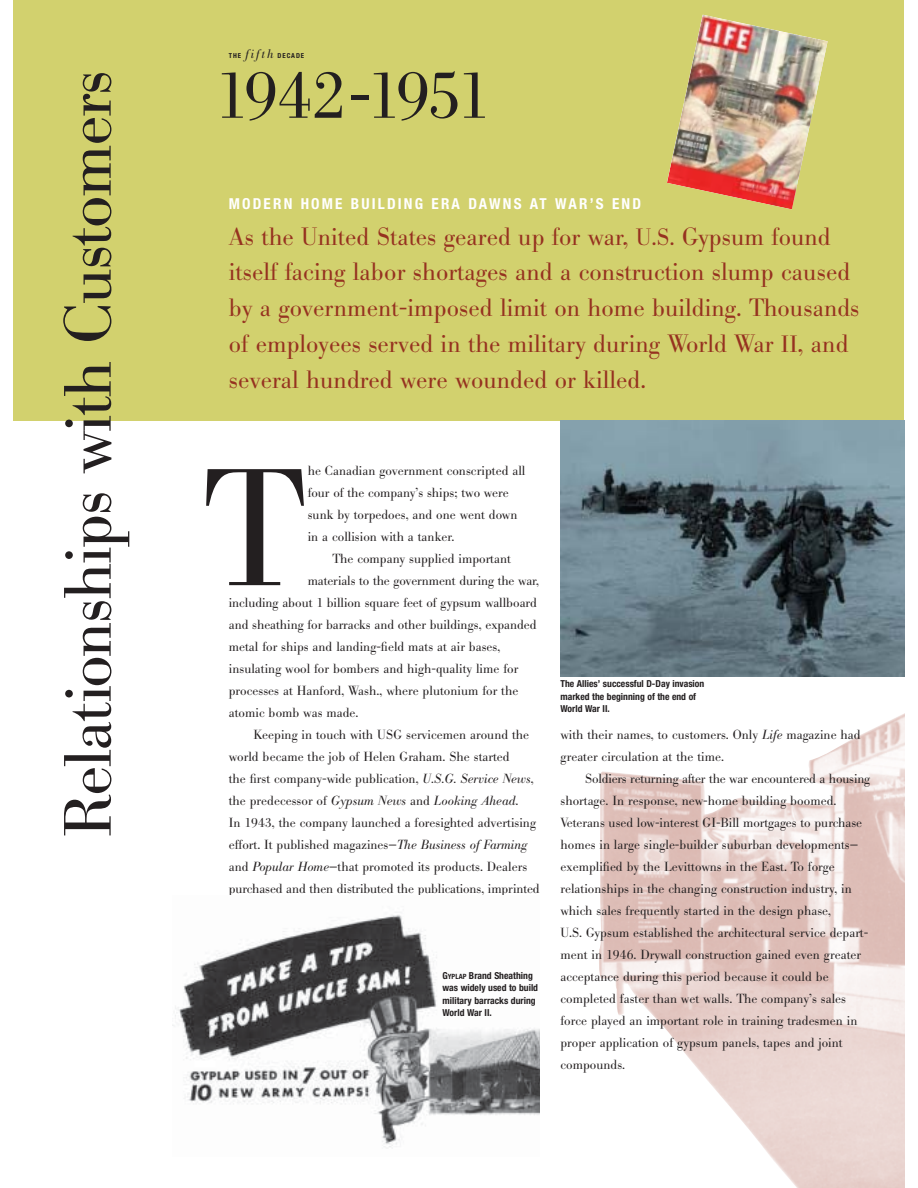
<style>
.page{position:relative;width:918px;height:1188px;background:#fff}
.page>*{position:absolute;margin:0;border:0;box-sizing:border-box;transform-origin:0 0}
.t1{font:300 164.25px "Bodoni BE";color:#231f20}
.t2{font:300 66px "Bodoni BE";letter-spacing:-.02em;color:#231f20}
.t3{font:300 66px "Bodoni BE";letter-spacing:-.06em;color:#231f20}
.t4{font:300 24.75px/35.7px "Bodoni BE";color:#963220}
.t5{font:700 condensed 15.15px "Helvetica Neue";letter-spacing:.145em;color:#fff}
.t6{font:300 13.05px/22px "Bodoni BE";color:#231f20}
.t7{font:italic 300 13.05px "Bodoni BE";color:#231f20}
.t8{font:700 condensed 9.6px/12.3px "Helvetica Neue";color:#231f20}
.t9{font:700 condensed 6.9px "Helvetica Neue";letter-spacing:.145em;color:#231f20}
.s1{font-family:"Bodoni BE";font-weight:300;font-style:italic;font-stretch:normal;font-size:12.3px}
.s2{font-size:23.4px}
.s3{font-style:italic}
.s4{font-style:normal}
.s5{font-size:7.2px}
</style>
<div class="page">
<img style="left:599px;top:713px;width:306px;height:475px">
<div style="left:14px;top:0;width:890px;height:421px;background:#d2d16e"></div>
<img style="left:173px;top:915px;width:367px;height:232px">
<img style="left:560px;top:421px;width:345px;height:255px">
<img style="left:667px;top:15px;width:161px;height:194px">
<h2 class="t2" style="left:63px;top:838px;width:769px;rotate:-90deg">Relationships with Customers</h2>
<p class="t9" style="left:229px;top:54px;width:77px">THE <span class="s1">fifth</span> DECADE</p>
<h2 class="t3" style="left:215px;top:70px;width:278px">1942-1951</h2>
<p class="t5" style="left:229px;top:198px;width:414px">MODERN HOME BUILDING ERA DAWNS AT WAR’S END</p>
<p class="t4" style="left:229px;top:221px;width:632px">As the United States geared up for war, <span class="s2">U.S.</span> Gypsum found itself facing labor shortages and a construction slump caused by a government-imposed limit on home building. Thousands of employees served in the military during World War <span class="s2">II</span>, and several hundred were wounded or killed.</p>
<p class="t6" style="left:308px;top:461px;width:219px">he Canadian government conscripted all four of the company’s ships; two were sunk by torpedoes, and one went down in a collision with a tanker.</p>
<p class="t6" style="left:332px;top:549px;width:180px">The company supplied important</p>
<p class="t6" style="left:308px;top:571px;width:233px">materials to the government during the war,</p>
<p class="t6" style="left:229px;top:593px;width:310px">including about 1 billion square feet of gypsum wallboard</p>
<p class="t6" style="left:229px;top:615px;width:309px">and sheathing for barracks and other buildings, expanded</p>
<p class="t6" style="left:229px;top:637px;width:273px">metal for ships and landing-field mats at air bases,</p>
<p class="t6" style="left:229px;top:659px;width:291px">insulating wool for bombers and high-quality lime for</p>
<p class="t6" style="left:229px;top:681px;width:291px">processes at Hanford, Wash., where plutonium for the</p>
<p class="t6" style="left:229px;top:703px;width:131px">atomic bomb was made.</p>
<p class="t6" style="left:254px;top:725px;width:277px">Keeping in touch with USG servicemen around the</p>
<p class="t6" style="left:229px;top:747px;width:282px">world became the job of Helen Graham. She started</p>
<p class="t6" style="left:229px;top:769px;width:306px">the first company-wide publication, <span class="s3">U.S.G. Service News</span>,</p>
<p class="t7" style="left:229px;top:796px;width:291px"><span class="s4">the predecessor of</span> Gypsum News <span class="s4">and</span> Looking Ahead<span class="s4">.</span></p>
<p class="t6" style="left:229px;top:813px;width:309px">In 1943, the company launched a foresighted advertising</p>
<p class="t6" style="left:229px;top:835px;width:300px">effort. It published magazines—<span class="s3">The Business of Farming</span></p>
<p class="t6" style="left:229px;top:857px;width:300px">and <span class="s3">Popular Home</span>—that promoted its products. Dealers</p>
<p class="t6" style="left:229px;top:879px;width:312px">purchased and then distributed the publications, imprinted</p>
<h1 class="t1" style="left:204px;top:467px;width:104px">T</h1>
<p class="t8" style="left:443px;top:970px;width:97px">G<span class="s5">YPLAP</span> Brand Sheathing was widely used to build military barracks during<br>World War II.</p>
<p class="t8" style="left:560px;top:678px;width:145px">The Allies’ successful D-Day invasion marked the beginning of the end of<br>World War II.</p>
<p class="t6" style="left:560px;top:725px;width:302px">with their names, to customers. Only <span class="s3">Life</span> magazine had greater circulation at the time.</p>
<p class="t6" style="left:560px;top:769px;width:311px;text-indent:25px">Soldiers returning after the war encountered a housing shortage. In response, new-home building boomed.<br>Veterans used low-interest GI-Bill mortgages to purchase homes in large single-builder suburban developments— exemplified by the Levittowns in the East. To forge relationships in the changing construction industry, in which sales frequently started in the design phase,<br>U.S. Gypsum established the architectural service depart&shy;ment in 1946. Drywall construction gained even greater acceptance during this period because it could be completed faster than wet walls. The company’s sales force played an important role in training tradesmen in proper application of gypsum panels, tapes and joint compounds.</p>
</div>
